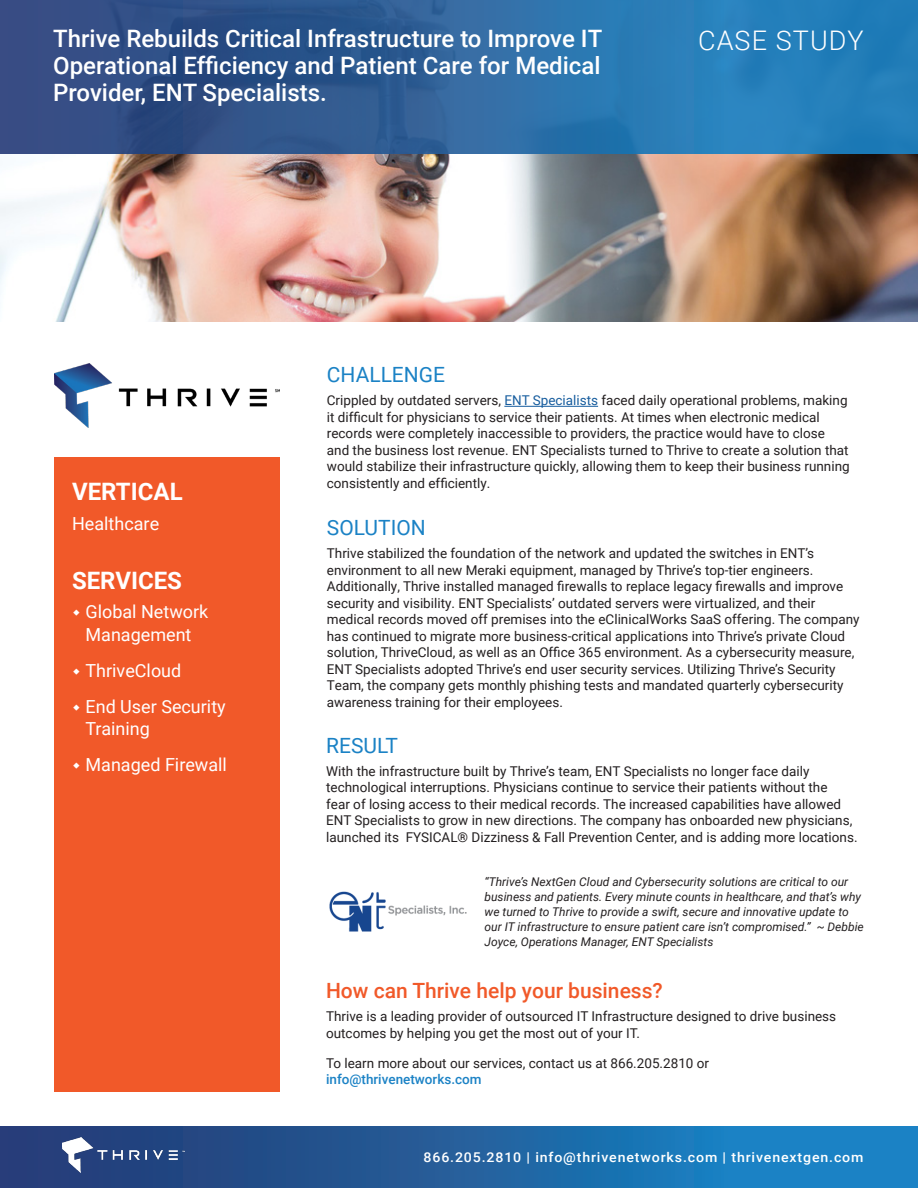
<style>
.page{position:relative;width:918px;height:1188px;background:#fff}
.page>*{position:absolute;margin:0;border:0;box-sizing:border-box;transform-origin:0 0}
.t1{font:300 27px "Roboto";letter-spacing:.04em;color:#fff}
.t2{font:500 24px/27px "Roboto";color:#fff;text-align:justify}
.t3{font:700 24px "Roboto";color:#fff}
.t4{font:500 21px "Roboto";color:#f15929}
.t5{font:21px "Roboto";color:#1b82c5}
.t6{font:18px/22.5px "Roboto";color:#fff}
.t7{font:13.5px/16.5px "Roboto";color:#231f20}
.t8{font:500 13.5px "Roboto";letter-spacing:.06em;color:#fff;scale:1.05 1}
.t9{font:500 13.5px "Roboto";color:#1b82c5}
.t10{font:italic 12px/15px "Roboto";color:#231f20}
.s1{color:#175d9e}
</style>
<div class="page">
<div style="left:54px;top:458px;width:226px;height:634px;background:#f15929"></div>
<hr style="left:504px;top:406px;width:94px;height:1px;background:#175d9e">
<img style="left:0;top:153px;width:918px;height:169px">
<img style="left:54px;top:363px;width:226px;height:64px">
<div style="left:0;top:1127px;width:918px;height:61px;background:linear-gradient(to right,#273770,#198bce)"></div>
<img style="left:62px;top:1137px;width:123px;height:35px">
<svg style="left:0;top:0;width:918px;height:153px;background:#2c669e"></svg>
<img style="left:329px;top:891px;width:138px;height:41px">
<p class="t2" style="left:53px;top:24px;width:551px">Thrive Rebuilds Critical Infrastructure to Improve IT Operational Efficiency and Patient Care for Medical Provider, ENT Specialists.</p>
<p class="t1" style="left:698px;top:21px;width:167px">CASE STUDY</p>
<p class="t3" style="left:72px;top:474px;width:112px">VERTICAL</p>
<p class="t6" style="left:72px;top:512px;width:89px">Healthcare</p>
<p class="t3" style="left:72px;top:564px;width:112px">SERVICES</p>
<p class="t6" style="left:86px;top:600px;width:124px">Global Network<br>Management</p>
<p class="t6" style="left:86px;top:658px;width:97px">ThriveCloud</p>
<p class="t6" style="left:86px;top:694px;width:142px">End User Security<br>Training</p>
<p class="t6" style="left:86px;top:753px;width:143px">Managed Firewall</p>
<p class="t5" style="left:327px;top:360px;width:120px">CHALLENGE</p>
<p class="t7" style="left:327px;top:392px;width:524px">Crippled by outdated servers, <span class="s1">ENT Specialists</span> faced daily operational problems, making it difficult for physicians to service their patients. At times when electronic medical records were completely inaccessible to providers, the practice would have to close and the business lost revenue. ENT Specialists turned to Thrive to create a solution that would stabilize their infrastructure quickly, allowing them to keep their business running consistently and efficiently.</p>
<p class="t5" style="left:327px;top:513px;width:100px">SOLUTION</p>
<p class="t7" style="left:327px;top:544px;width:534px">Thrive stabilized the foundation of the network and updated the switches in ENT’s environment to all new Meraki equipment, managed by Thrive’s top-tier engineers.<br>Additionally, Thrive installed managed firewalls to replace legacy firewalls and improve security and visibility. ENT Specialists’ outdated servers were virtualized, and their medical records moved off premises into the eClinicalWorks SaaS offering. The company has continued to migrate more business-critical applications into Thrive’s private Cloud solution, ThriveCloud, as well as an Office 365 environment. As a cybersecurity measure, ENT Specialists adopted Thrive’s end user security services. Utilizing Thrive’s Security Team, the company gets monthly phishing tests and mandated quarterly cybersecurity awareness training for their employees.</p>
<p class="t5" style="left:326px;top:730px;width:73px">RESULT</p>
<p class="t7" style="left:326px;top:762px;width:533px">With the infrastructure built by Thrive’s team, ENT Specialists no longer face daily technological interruptions. Physicians continue to service their patients without the<br>fear of losing access to their medical records. The increased capabilities have allowed ENT Specialists to grow in new directions. The company has onboarded new physicians, launched its FYSICAL® Dizziness &amp; Fall Prevention Center, and is adding more locations.</p>
<p class="t10" style="left:485px;top:874px;width:381px">“Thrive’s NextGen Cloud and Cybersecurity solutions are critical to our business and patients. Every minute counts in healthcare, and that’s why we turned to Thrive to provide a swift, secure and innovative update to our IT infrastructure to ensure patient care isn’t compromised.” ~ Debbie Joyce, Operations Manager, ENT Specialists</p>
<p class="t4" style="left:326px;top:976px;width:338px">How can Thrive help your business?</p>
<p class="t7" style="left:326px;top:1008px;width:512px">Thrive is a leading provider of outsourced IT Infrastructure designed to drive business outcomes by helping you get the most out of your IT.</p>
<p class="t7" style="left:326px;top:1054px;width:385px">To learn more about our services, contact us at 866.205.2810 or</p>
<p class="t9" style="left:326px;top:1070px;width:157px">info@thrivenetworks.com</p>
<p class="t8" style="left:424px;top:1148px;width:421px">866.205.2810 | info@thrivenetworks.com | thrivenextgen.com</p>
</div>
